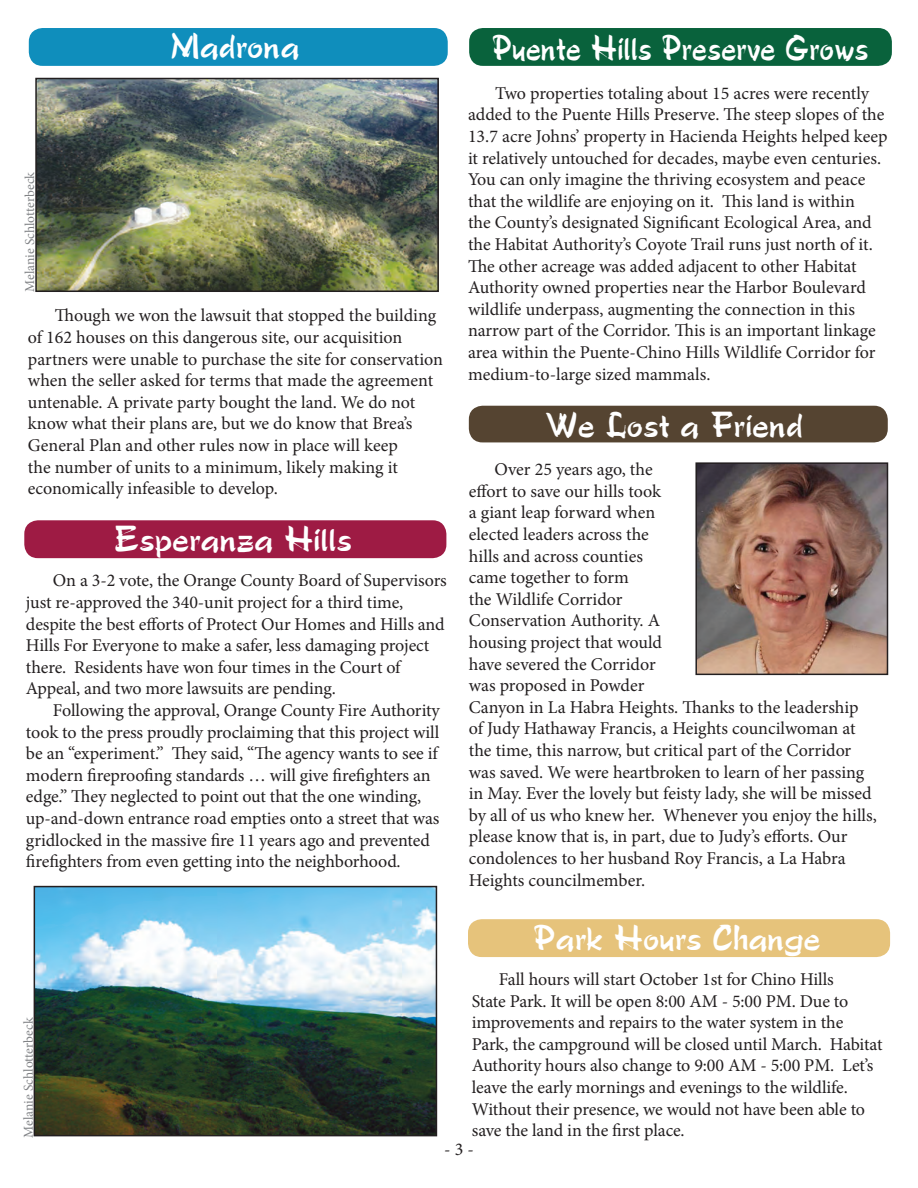
<style>
.page{position:relative;width:918px;height:1188px;background:#fff}
.page>*{position:absolute;margin:0;border:0;box-sizing:border-box;transform-origin:0 0}
.t1{font:36px "Polo Brush MF";color:#fff}
.t2{font:36px "Polo Brush MF";color:#fff;scale:.9 1}
.t3{font:18px/21.6px "Minion Pro";letter-spacing:-.005em;color:#231f20}
.t4{font:13.5px "Minion Pro";color:#808285}
</style>
<div class="page">
<div style="left:29px;top:28px;width:419px;height:38px;background:#0f8ebc;border-radius:14px"></div>
<div style="left:24px;top:520px;width:422px;height:38px;background:#9e1b44;border-radius:14px"></div>
<img style="left:37px;top:889px;width:397px;height:244px">
<div style="left:34px;top:886px;width:403px;height:250px;border:2px solid #231f20"></div>
<div style="left:469px;top:28px;width:423px;height:38px;background:#09623c;border-radius:14px"></div>
<div style="left:469px;top:406px;width:419px;height:36px;background:#554431;border-radius:14px"></div>
<div style="left:468px;top:919px;width:422px;height:38px;background:#e6c37b;border-radius:14px"></div>
<img style="left:698px;top:465px;width:187px;height:207px">
<div style="left:695px;top:462px;width:193px;height:213px;border:2px solid #231f20"></div>
<img style="left:38px;top:81px;width:398px;height:208px">
<div style="left:35px;top:78px;width:404px;height:214px;border:2px solid #231f20"></div>
<p class="t4" style="left:21px;top:292px;width:122px;rotate:-90deg">Melanie Schlotterbeck</p>
<p class="t1" style="left:171px;top:25px;width:131px">Madrona</p>
<p class="t3" style="left:28px;top:305px;width:417px;text-indent:27px">Though we won the lawsuit that stopped the building of 162 houses on this dangerous site, our acquisition partners were unable to purchase the site for conservation when the seller asked for terms that made the agreement untenable. A private party bought the land. We do not know what their plans are, but we do know that Brea’s General Plan and other rules now in place will keep<br>the number of units to a minimum, likely making it economically infeasible to develop.</p>
<p class="t1" style="left:115px;top:518px;width:239px">Esperanza Hills</p>
<p class="t3" style="left:26px;top:570px;width:422px;text-indent:27px">On a 3-2 vote, the Orange County Board of Supervisors just re-approved the 340-unit project for a third time, despite the best efforts of Protect Our Homes and Hills and Hills For Everyone to make a safer, less damaging project there. Residents have won four times in the Court of Appeal, and two more lawsuits are pending.</p>
<p class="t3" style="left:26px;top:700px;width:415px;text-indent:27px">Following the approval, Orange County Fire Authority took to the press proudly proclaiming that this project will be an “experiment.” They said, “The agency wants to see if modern fireproofing standards … will give firefighters an edge.” They neglected to point out that the one winding, up-and-down entrance road empties onto a street that was gridlocked in the massive fire 11 years ago and prevented firefighters from even getting into the neighborhood.</p>
<p class="t4" style="left:20px;top:1138px;width:122px;rotate:-90deg">Melanie Schlotterbeck</p>
<p class="t2" style="left:492px;top:26px;width:420px">Puente Hills Preserve Grows</p>
<p class="t3" style="left:468px;top:82px;width:421px;text-indent:27px">Two properties totaling about 15 acres were recently added to the Puente Hills Preserve. The steep slopes of the 13.7 acre Johns’ property in Hacienda Heights helped keep it relatively untouched for decades, maybe even centuries.<br>You can only imagine the thriving ecosystem and peace that the wildlife are enjoying on it. This land is within<br>the County’s designated Significant Ecological Area, and the Habitat Authority’s Coyote Trail runs just north of it.<br>The other acreage was added adjacent to other Habitat Authority owned properties near the Harbor Boulevard wildlife underpass, augmenting the connection in this narrow part of the Corridor. This is an important linkage area within the Puente-Chino Hills Wildlife Corridor for medium-to-large sized mammals.</p>
<p class="t1" style="left:546px;top:403px;width:259px">We Lost a Friend</p>
<p class="t3" style="left:469px;top:459px;width:410px;text-indent:26px">Over 25 years ago, the<br>effort to save our hills took<br>a giant leap forward when<br>elected leaders across the<br>hills and across counties<br>came together to form<br>the Wildlife Corridor<br>Conservation Authority. A<br>housing project that would<br>have severed the Corridor<br>was proposed in Powder<br>Canyon in La Habra Heights. Thanks to the leadership of Judy Hathaway Francis, a Heights councilwoman at the time, this narrow, but critical part of the Corridor was saved. We were heartbroken to learn of her passing in May. Ever the lovely but feisty lady, she will be missed by all of us who knew her. Whenever you enjoy the hills, please know that is, in part, due to Judy’s efforts. Our condolences to her husband Roy Francis, a La Habra Heights councilmember.</p>
<p class="t1" style="left:534px;top:917px;width:289px">Park Hours Change</p>
<p class="t3" style="left:472px;top:969px;width:412px;text-indent:27px">Fall hours will start October 1st for Chino Hills<br>State Park. It will be open 8:00 AM - 5:00 PM. Due to improvements and repairs to the water system in the Park, the campground will be closed until March. Habitat Authority hours also change to 9:00 AM - 5:00 PM. Let’s leave the early mornings and evenings to the wildlife.<br>Without their presence, we would not have been able to save the land in the first place.</p>
<p class="t3" style="left:444px;top:1139px;width:31px">- 3 -</p>
</div>
